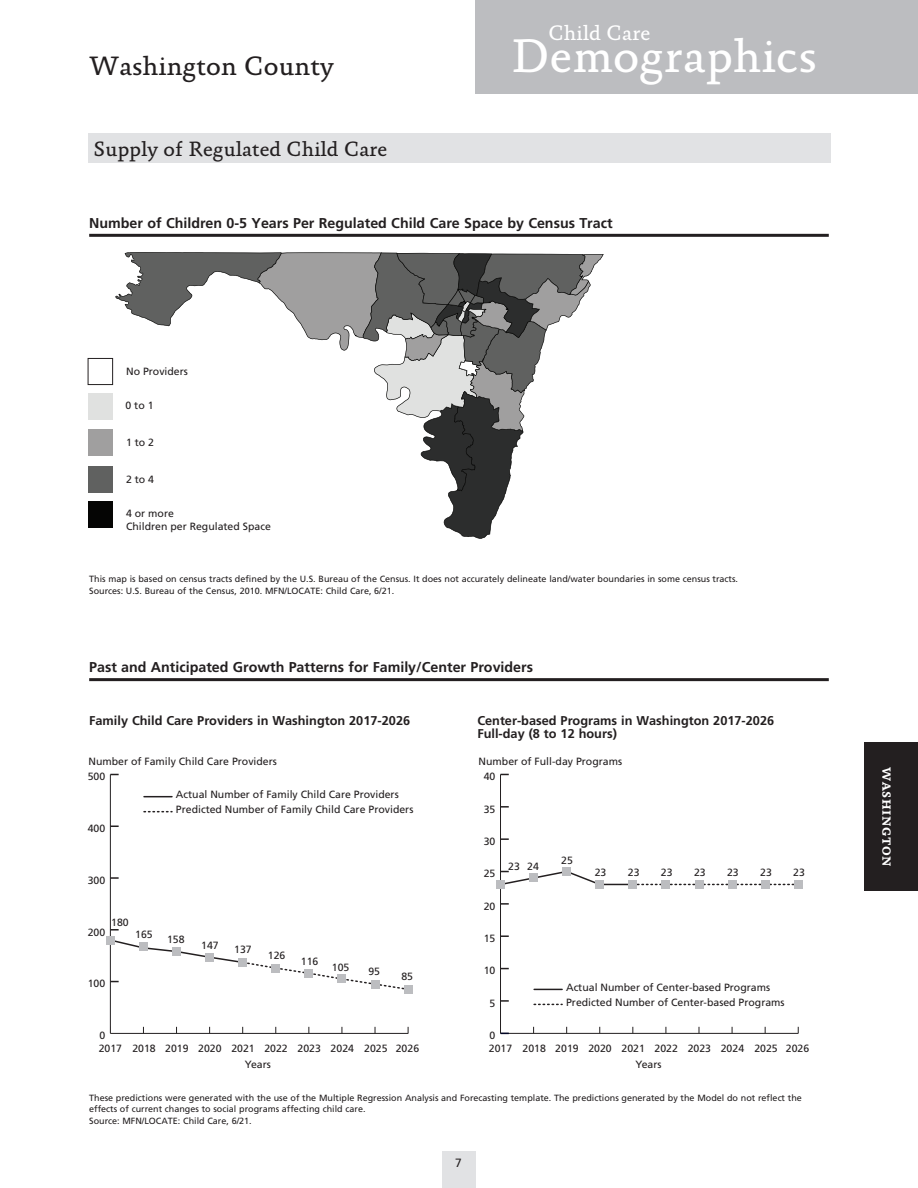
<style>
.page{position:relative;width:918px;height:1188px;background:#fff}
.page>*{position:absolute;margin:0;border:0;box-sizing:border-box;transform-origin:0 0}
.t1{font:47.85px "Absara";letter-spacing:.005em;color:#fff}
.t2{font:27px "Absara";color:#231f20}
.t3{font:21.3px "Absara";color:#fff}
.t4{font:21px "Absara";color:#231f20}
.t5{font:700 14.25px "Frutiger";color:#231f20}
.t6{font:700 12.75px/13.5px "Frutiger";color:#231f20}
.t7{font:700 12px "Absara";letter-spacing:.05em;color:#fff}
.t8{font:12px "Frutiger";color:#231f20}
.t9{font:10.5px/12.6px "Frutiger";color:#231f20}
.t10{font:9px/10.5px "Frutiger";color:#231f20}
</style>
<div class="page">
<div style="left:88px;top:358px;width:25px;height:27px;border:1px solid #231f20"></div>
<div style="left:88px;top:393px;width:25px;height:26px;background:#e0e1e0"></div>
<div style="left:88px;top:430px;width:25px;height:26px;background:#a09f9f"></div>
<div style="left:88px;top:501px;width:25px;height:26px;background:#050504"></div>
<div style="left:88px;top:466px;width:25px;height:27px;background:#606160"></div>
<svg style="left:115px;top:252px;width:489px;height:287px"></svg>
<hr style="left:89px;top:678px;width:740px;height:3px;background:#231f20">
<hr style="left:110px;top:1033px;width:298px;height:1px;background:#231f20">
<hr style="left:110px;top:774px;width:1px;height:259px;background:#231f20">
<svg style="left:110px;top:929px;width:9px;height:2px"></svg>
<svg style="left:110px;top:877px;width:9px;height:2px"></svg>
<svg style="left:109px;top:940px;width:295px;height:51px"></svg>
<div style="left:106px;top:936px;width:9px;height:8px;background:#bcbdc0"></div>
<div style="left:139px;top:942px;width:9px;height:8px;background:#bcbdc0"></div>
<div style="left:172px;top:947px;width:9px;height:8px;background:#bcbdc0"></div>
<div style="left:205px;top:953px;width:9px;height:8px;background:#bcbdc0"></div>
<div style="left:239px;top:958px;width:8px;height:9px;background:#bcbdc0"></div>
<div style="left:272px;top:964px;width:8px;height:8px;background:#bcbdc0"></div>
<div style="left:305px;top:969px;width:8px;height:8px;background:#bcbdc0"></div>
<div style="left:338px;top:975px;width:8px;height:8px;background:#bcbdc0"></div>
<div style="left:371px;top:980px;width:8px;height:8px;background:#bcbdc0"></div>
<div style="left:404px;top:985px;width:8px;height:9px;background:#bcbdc0"></div>
<svg style="left:144px;top:796px;width:28px;height:1px"></svg>
<svg style="left:144px;top:811px;width:28px;height:1px"></svg>
<hr style="left:501px;top:1033px;width:297px;height:1px;background:#231f20">
<hr style="left:500px;top:774px;width:1px;height:259px;background:#231f20">
<svg style="left:501px;top:1000px;width:8px;height:2px"></svg>
<svg style="left:501px;top:935px;width:8px;height:2px"></svg>
<svg style="left:501px;top:903px;width:8px;height:2px"></svg>
<svg style="left:501px;top:838px;width:8px;height:2px"></svg>
<svg style="left:501px;top:806px;width:8px;height:2px"></svg>
<svg style="left:501px;top:870px;width:95px;height:16px"></svg>
<hr style="left:600px;top:884px;width:33px;height:1px;background:#231f20">
<svg style="left:637px;top:884px;width:157px;height:1px"></svg>
<div style="left:496px;top:880px;width:9px;height:9px;background:#bcbdc0"></div>
<div style="left:529px;top:874px;width:9px;height:8px;background:#bcbdc0"></div>
<div style="left:563px;top:867px;width:8px;height:9px;background:#bcbdc0"></div>
<div style="left:596px;top:880px;width:8px;height:9px;background:#bcbdc0"></div>
<div style="left:629px;top:880px;width:8px;height:9px;background:#bcbdc0"></div>
<div style="left:662px;top:880px;width:8px;height:9px;background:#bcbdc0"></div>
<div style="left:695px;top:880px;width:8px;height:9px;background:#bcbdc0"></div>
<div style="left:728px;top:880px;width:8px;height:9px;background:#bcbdc0"></div>
<div style="left:761px;top:880px;width:8px;height:9px;background:#bcbdc0"></div>
<div style="left:794px;top:880px;width:8px;height:9px;background:#bcbdc0"></div>
<svg style="left:534px;top:989px;width:28px;height:1px"></svg>
<svg style="left:534px;top:1004px;width:28px;height:1px"></svg>
<hr style="left:89px;top:234px;width:740px;height:3px;background:#231f20">
<div style="left:88px;top:133px;width:742px;height:30px;background:#e1e2e4"></div>
<div style="left:442px;top:1151px;width:34px;height:37px;background:#e1e2e4"></div>
<div style="left:476px;top:0;width:442px;height:93px;background:#bcbdc0"></div>
<div style="left:864px;top:742px;width:54px;height:149px;background:#231f20"></div>
<h2 class="t2" style="left:89px;top:50px;width:246px">Washington County</h2>
<h3 class="t4" style="left:93px;top:137px;width:296px">Supply of Regulated Child Care</h3>
<h3 class="t3" style="left:548px;top:20px;width:104px">Child Care</h3>
<h1 class="t1" style="left:511px;top:28px;width:308px">Demographics</h1>
<h3 class="t5" style="left:89px;top:215px;width:525px">Number of Children 0-5 Years Per Regulated Child Care Space by Census Tract</h3>
<p class="t9" style="left:126px;top:365px;width:63px">No Providers</p>
<p class="t9" style="left:126px;top:399px;width:30px">0 to 1</p>
<p class="t9" style="left:126px;top:436px;width:30px">1 to 2</p>
<p class="t9" style="left:126px;top:473px;width:30px">2 to 4</p>
<p class="t9" style="left:126px;top:507px;width:146px">4 or more<br>Children per Regulated Space</p>
<p class="t10" style="left:89px;top:572px;width:650px;line-height:12.6px">This map is based on census tracts defined by the U.S. Bureau of the Census. It does not accurately delineate land/water boundaries in some census tracts.<br>Sources: U.S. Bureau of the Census, 2010. MFN/LOCATE: Child Care, 6/21.</p>
<h3 class="t5" style="left:89px;top:659px;width:445px">Past and Anticipated Growth Patterns for Family/Center Providers</h3>
<p class="t6" style="left:89px;top:713px;width:322px">Family Child Care Providers in Washington 2017-2026</p>
<p class="t6" style="left:477px;top:713px;width:298px">Center-based Programs in Washington 2017-2026<br>Full-day (8 to 12 hours)</p>
<p class="t9" style="left:88px;top:755px;width:190px">Number of Family Child Care Providers</p>
<p class="t9" style="left:88px;top:770px;width:19px">500</p>
<p class="t9" style="left:88px;top:822px;width:19px">400</p>
<p class="t9" style="left:176px;top:788px;width:224px">Actual Number of Family Child Care Providers</p>
<p class="t9" style="left:176px;top:803px;width:239px">Predicted Number of Family Child Care Providers</p>
<p class="t9" style="left:88px;top:874px;width:19px">300</p>
<p class="t9" style="left:111px;top:916px;width:19px">180</p>
<p class="t9" style="left:88px;top:926px;width:19px">200</p>
<p class="t9" style="left:135px;top:928px;width:19px">165</p>
<p class="t9" style="left:88px;top:977px;width:19px">100</p>
<p class="t9" style="left:167px;top:933px;width:19px">158</p>
<p class="t9" style="left:201px;top:939px;width:19px">147</p>
<p class="t9" style="left:234px;top:944px;width:19px">137</p>
<p class="t9" style="left:268px;top:950px;width:19px">126</p>
<p class="t9" style="left:301px;top:955px;width:19px">116</p>
<p class="t9" style="left:332px;top:961px;width:19px">105</p>
<p class="t9" style="left:368px;top:965px;width:13px">95</p>
<p class="t9" style="left:401px;top:971px;width:13px">85</p>
<p class="t9" style="left:99px;top:1029px;width:7px">0</p>
<p class="t9" style="left:99px;top:1042px;width:322px">2017 2018 2019 2020 2021 2022 2023 2024 2025 2026</p>
<p class="t9" style="left:245px;top:1058px;width:28px">Years</p>
<p class="t9" style="left:479px;top:755px;width:145px">Number of Full-day Programs</p>
<p class="t9" style="left:484px;top:770px;width:13px">40</p>
<p class="t9" style="left:484px;top:803px;width:13px">35</p>
<p class="t9" style="left:484px;top:835px;width:13px">30</p>
<p class="t9" style="left:484px;top:867px;width:13px">25</p>
<p class="t9" style="left:484px;top:900px;width:13px">20</p>
<p class="t9" style="left:484px;top:932px;width:13px">15</p>
<p class="t9" style="left:484px;top:964px;width:13px">10</p>
<p class="t9" style="left:490px;top:997px;width:7px">5</p>
<p class="t9" style="left:490px;top:1029px;width:7px">0</p>
<p class="t9" style="left:508px;top:860px;width:13px">23</p>
<p class="t9" style="left:527px;top:860px;width:13px">24</p>
<p class="t9" style="left:561px;top:854px;width:13px">25</p>
<p class="t9" style="left:595px;top:866px;width:13px">23</p>
<p class="t9" style="left:628px;top:866px;width:13px">23</p>
<p class="t9" style="left:661px;top:866px;width:13px">23</p>
<p class="t9" style="left:694px;top:866px;width:13px">23</p>
<p class="t9" style="left:727px;top:866px;width:13px">23</p>
<p class="t9" style="left:760px;top:866px;width:13px">23</p>
<p class="t9" style="left:793px;top:866px;width:13px">23</p>
<p class="t9" style="left:566px;top:981px;width:206px">Actual Number of Center-based Programs</p>
<p class="t9" style="left:566px;top:996px;width:220px">Predicted Number of Center-based Programs</p>
<p class="t9" style="left:489px;top:1042px;width:322px">2017 2018 2019 2020 2021 2022 2023 2024 2025 2026</p>
<p class="t9" style="left:636px;top:1058px;width:28px">Years</p>
<p class="t10" style="left:89px;top:1093px;width:714px">These predictions were generated with the use of the Multiple Regression Analysis and Forecasting template. The predictions generated by the Model do not reflect the effects of current changes to social programs affecting child care.</p>
<p class="t10" style="left:89px;top:1116px;width:164px">Source: MFN/LOCATE: Child Care, 6/21.</p>
<p class="t8" style="left:455px;top:1155px;width:8px">7</p>
<p class="t7" style="left:893px;top:767px;width:101px;rotate:90deg">WASHINGTON</p>
</div>
